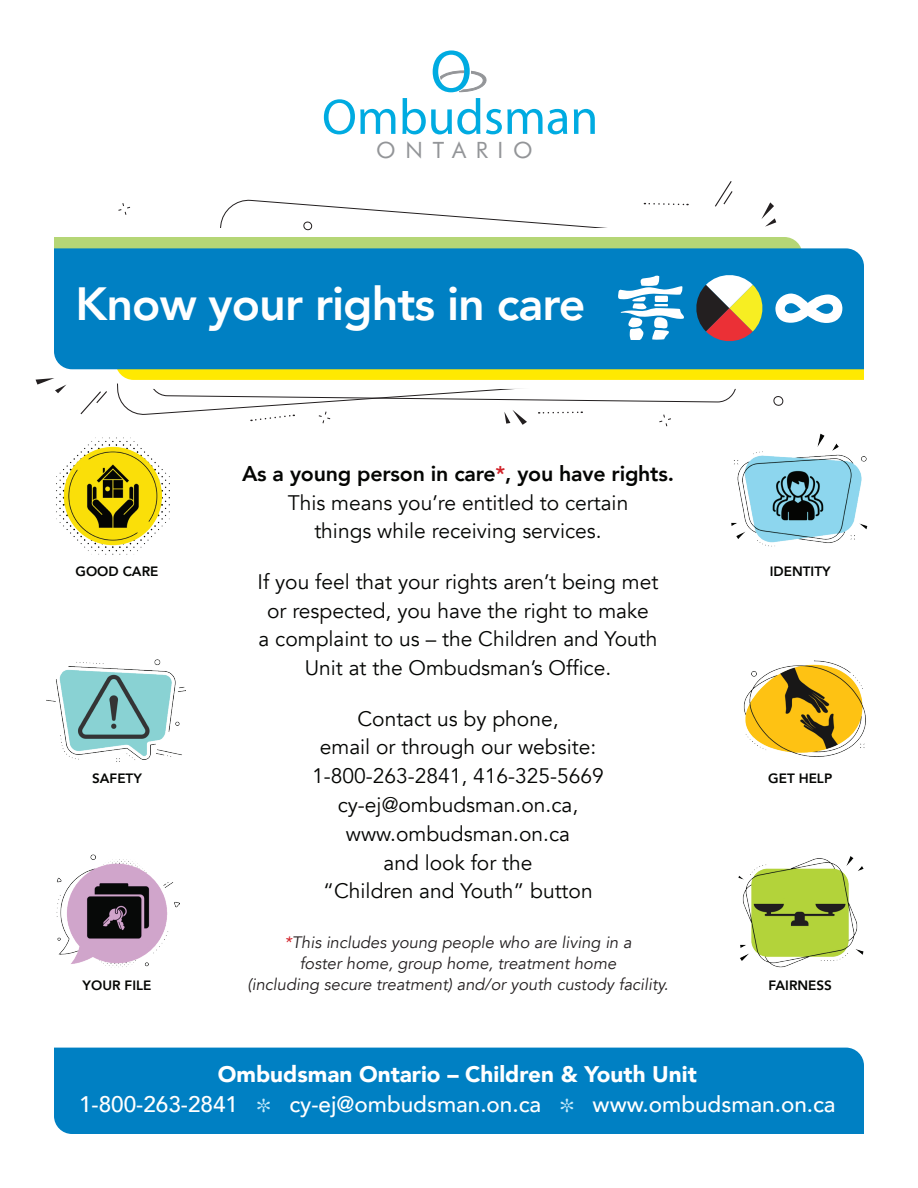
<style>
.page{position:relative;width:918px;height:1188px;background:#fff}
.page>*{position:absolute;margin:0;border:0;box-sizing:border-box;transform-origin:0 0}
.t1{font:800 46.5px "Avenir";letter-spacing:-.02em;color:#fff}
.t2{font:500 22.5px "Avenir";color:#fff}
.t3{font:900 22.5px "Avenir";color:#fff}
.t4{font:22.5px "Futura BT";letter-spacing:.43em;color:#939598}
.t5{font:800 21.3px "Avenir";letter-spacing:-.01em;color:#040503}
.t6{font:21px/28.8px "Avenir";color:#040503;text-align:center}
.t7{font:italic 16.5px/21px "Avenir";color:#231f20;text-align:center}
.t8{font:800 13.5px "Avenir";color:#040503}
.s1{color:#d1232a}
</style>
<div class="page">
<svg style="left:324px;top:99px;width:71px;height:35px"></svg>
<svg style="left:402px;top:98px;width:78px;height:36px"></svg>
<svg style="left:486px;top:109px;width:81px;height:25px"></svg>
<svg style="left:574px;top:109px;width:21px;height:25px"></svg>
<svg style="left:433px;top:50px;width:54px;height:42px"></svg>
<svg style="left:220px;top:199px;width:424px;height:25px"></svg>
<svg style="left:117px;top:393px;width:466px;height:24px"></svg>
<svg style="left:149px;top:393px;width:585px;height:10px"></svg>
<img style="left:56px;top:438px;width:113px;height:117px">
<img style="left:731px;top:433px;width:137px;height:114px">
<svg style="left:54px;top:224px;width:747px;height:24px"></svg>
<svg style="left:102px;top:369px;width:762px;height:24px"></svg>
<div style="left:54px;top:248px;width:810px;height:121px;background:#0080c3"></div>
<svg style="left:80px;top:390px;width:28px;height:25px"></svg>
<svg style="left:715px;top:181px;width:18px;height:26px"></svg>
<svg style="left:302px;top:220px;width:11px;height:10px"></svg>
<svg style="left:773px;top:396px;width:11px;height:10px"></svg>
<svg style="left:36px;top:378px;width:30px;height:15px"></svg>
<svg style="left:761px;top:202px;width:15px;height:25px"></svg>
<svg style="left:659px;top:414px;width:12px;height:13px"></svg>
<svg style="left:118px;top:203px;width:13px;height:12px"></svg>
<svg style="left:318px;top:411px;width:13px;height:13px"></svg>
<svg style="left:504px;top:410px;width:23px;height:15px"></svg>
<svg style="left:539px;top:411px;width:43px;height:3px"></svg>
<svg style="left:251px;top:414px;width:43px;height:7px"></svg>
<svg style="left:644px;top:202px;width:44px;height:4px"></svg>
<svg style="left:618px;top:275px;width:66px;height:65px"></svg>
<svg style="left:775px;top:293px;width:68px;height:30px"></svg>
<svg style="left:693px;top:272px;width:73px;height:72px"></svg>
<img style="left:47px;top:659px;width:138px;height:103px">
<img style="left:743px;top:660px;width:123px;height:97px">
<img style="left:57px;top:854px;width:122px;height:114px">
<img style="left:739px;top:856px;width:125px;height:112px">
<div style="left:54px;top:1048px;width:810px;height:86px;background:#0080c3"></div>
<svg style="left:257px;top:1098px;width:13px;height:14px"></svg>
<svg style="left:561px;top:1098px;width:12px;height:14px"></svg>
<p class="t4" style="left:376px;top:136px;width:158px">ONTARIO</p>
<h1 class="t1" style="left:76px;top:267px;width:511px">Know your rights in care</h1>
<p class="t5" style="left:242px;top:457px;width:433px">As a young person in care<span class="s1">*</span>, you have rights.</p>
<p class="t6" style="left:288px;top:488px;width:342px">This means you’re entitled to certain things while receiving services.</p>
<p class="t8" style="left:76px;top:560px;width:84px">GOOD CARE</p>
<p class="t8" style="left:770px;top:560px;width:62px">IDENTITY</p>
<p class="t6" style="left:258px;top:568px;width:402px">If you feel that your rights aren’t being met or respected, you have the right to make<br>a complaint to us – the Children and Youth Unit at the Ombudsman’s Office.</p>
<p class="t6" style="left:320px;top:704px;width:278px">Contact us by phone,<br>email or through our website:</p>
<p class="t8" style="left:92px;top:768px;width:51px">SAFETY</p>
<p class="t6" style="left:312px;top:762px;width:293px">1-800-263-2841, 416-325-5669</p>
<p class="t8" style="left:768px;top:768px;width:66px">GET HELP</p>
<p class="t6" style="left:323px;top:791px;width:271px">cy-ej@ombudsman.on.ca, www.ombudsman.on.ca<br>and look for the<br>“Children and Youth” button</p>
<p class="t7" style="left:284px;top:932px;width:349px"><span class="s1">*</span>This includes young people who are living in a foster home, group home, treatment home</p>
<p class="t8" style="left:83px;top:974px;width:70px">YOUR FILE</p>
<p class="t7" style="left:248px;top:974px;width:423px">(including secure treatment) and/or youth custody facility.</p>
<p class="t8" style="left:768px;top:974px;width:65px">FAIRNESS</p>
<p class="t3" style="left:218px;top:1055px;width:481px">Ombudsman Ontario – Children &amp; Youth Unit</p>
<p class="t2" style="left:79px;top:1085px;width:160px">1-800-263-2841</p>
<p class="t2" style="left:289px;top:1085px;width:253px">cy-ej@ombudsman.on.ca</p>
<p class="t2" style="left:593px;top:1085px;width:245px">www.ombudsman.on.ca</p>
</div>
